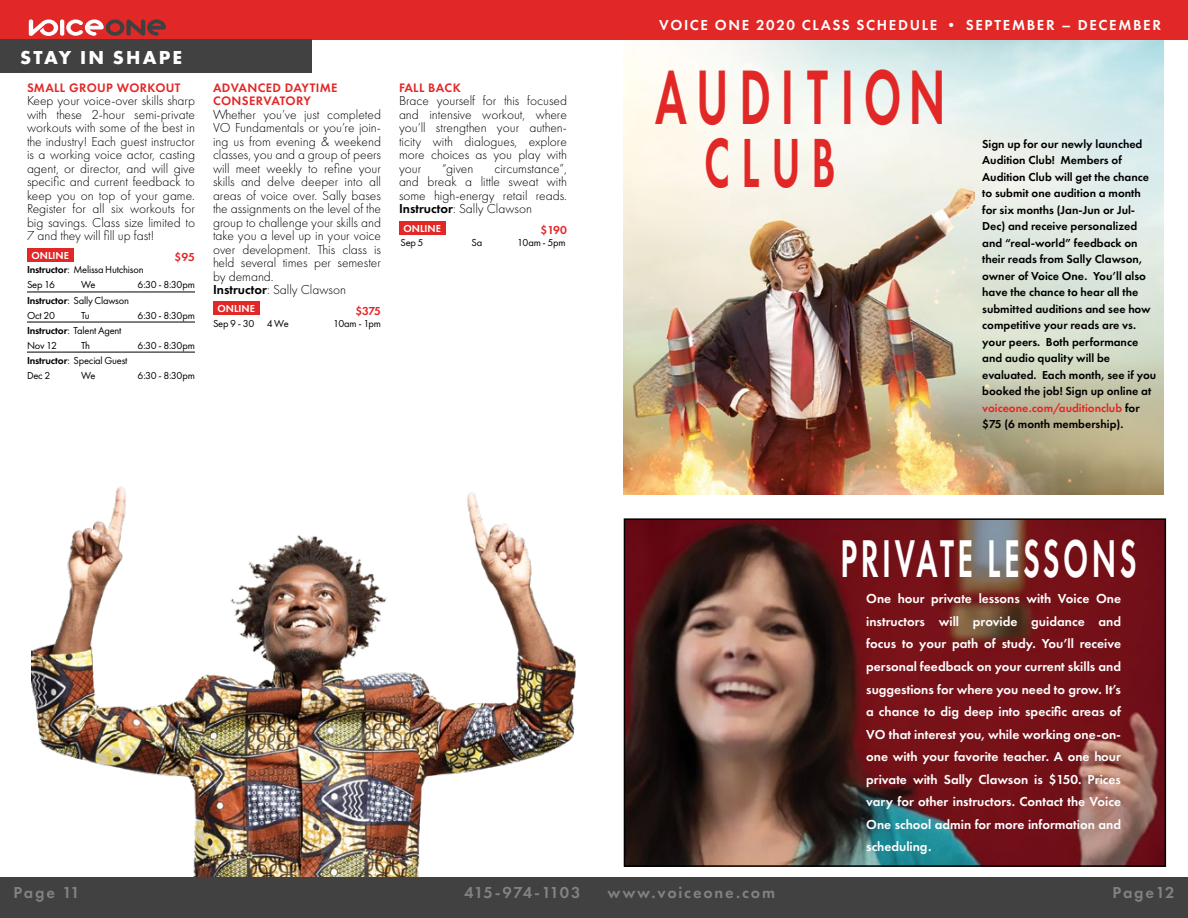
<style>
.page{position:relative;width:1188px;height:918px;background:#fff}
.page>*{position:absolute;margin:0;border:0;box-sizing:border-box;transform-origin:0 0}
.t1{font:600 80.1px "Futura PT";letter-spacing:.21em;color:#e12827;scale:.59 1}
.t2{font:600 72.15px "Futura PT";color:#e12827;scale:.59 1}
.t3{font:600 55.2px "Futura PT";letter-spacing:.11em;color:#fff;scale:.57 1}
.t4{font:700 19.5px "Futura PT";letter-spacing:.11em;color:#fff}
.t5{font:600 16.5px "Futura PT";letter-spacing:.11em;color:#808285}
.t6{font:600 16.5px "Futura PT";letter-spacing:.04em;color:#808285}
.t7{font:600 15px "Futura PT";letter-spacing:.11em;color:#fff}
.t8{font:300 13.5px/13.5px "Futura PT";color:#000;text-align:justify}
.t9{font:600 13.5px/22.5px "Futura PT";color:#fff;text-align:justify}
.t10{font:600 12.75px/13.5px "Futura PT";letter-spacing:.03em;color:#e12827}
.t11{font:600 12px/16.5px "Futura PT";color:#000}
.t12{font:600 12px "Futura PT";letter-spacing:-.055em;color:#e12827}
.t13{font:10.5px/15px "Futura PT";letter-spacing:-.02em;color:#000}
.t14{font:600 10.5px "Futura PT";color:#fff}
.s1{font-weight:600}
.s2{color:#e12827}
</style>
<div class="page">
<img style="left:624px;top:40px;width:540px;height:455px">
<img style="left:31px;top:486px;width:578px;height:392px">
<img style="left:627px;top:521px;width:536px;height:343px">
<div style="left:624px;top:518px;width:542px;height:349px;border:2px solid #000"></div>
<div style="left:580px;top:878px;width:608px;height:40px;background:#414142"></div>
<div style="left:0;top:878px;width:608px;height:40px;background:#414142"></div>
<div style="left:580px;top:0;width:608px;height:40px;background:#e12827"></div>
<div style="left:0;top:0;width:608px;height:40px;background:#e12827"></div>
<hr style="left:60px;top:19px;width:4px;height:17px;background:#fff;border-radius:2px">
<svg style="left:66px;top:19px;width:100px;height:17px"></svg>
<svg style="left:29px;top:19px;width:29px;height:17px"></svg>
<hr style="left:27px;top:292px;width:54px;height:1px;background:#000">
<hr style="left:81px;top:292px;width:41px;height:1px;background:#000">
<hr style="left:122px;top:292px;width:73px;height:1px;background:#000">
<hr style="left:27px;top:322px;width:54px;height:1px;background:#000">
<hr style="left:81px;top:322px;width:41px;height:1px;background:#000">
<hr style="left:122px;top:322px;width:73px;height:1px;background:#000">
<hr style="left:27px;top:352px;width:54px;height:1px;background:#000">
<hr style="left:81px;top:352px;width:41px;height:1px;background:#000">
<hr style="left:122px;top:352px;width:73px;height:1px;background:#000">
<div style="left:0;top:40px;width:311px;height:33px;background:#414142"></div>
<div style="left:27px;top:248px;width:46px;height:14px;background:#e12827"></div>
<div style="left:213px;top:301px;width:46px;height:13px;background:#e12827"></div>
<div style="left:399px;top:221px;width:46px;height:14px;background:#e12827"></div>
<h3 class="t4" style="left:20px;top:45px;width:163px">STAY IN SHAPE</h3>
<p class="t10" style="left:27px;top:81px;width:155px">SMALL GROUP WORKOUT</p>
<p class="t8" style="left:27px;top:94px;width:170px">Keep your voice-over skills sharp with these 2-hour semi-private workouts with some of the best in the industry! Each guest instructor is a working voice actor, casting agent, or director, and will give specific and current feedback to keep you on top of your game.<br>Register for all six workouts for big savings. Class size limited to 7 and they will fill up fast!</p>
<p class="t12" style="left:175px;top:249px;width:22px">$95</p>
<p class="t13" style="left:27px;top:262px;width:118px"><span class="s1">Instructor</span>: Melissa Hutchison<br>Sep 16</p>
<p class="t14" style="left:32px;top:249px;width:39px">ONLINE</p>
<p class="t13" style="left:81px;top:277px;width:16px">We</p>
<p class="t13" style="left:138px;top:277px;width:59px">6:30 - 8:30pm</p>
<p class="t13" style="left:27px;top:292px;width:104px"><span class="s1">Instructor</span>: Sally Clawson<br>Oct 20</p>
<p class="t13" style="left:81px;top:307px;width:10px">Tu</p>
<p class="t13" style="left:138px;top:307px;width:59px">6:30 - 8:30pm</p>
<p class="t13" style="left:27px;top:323px;width:96px"><span class="s1">Instructor</span>: Talent Agent<br>Nov 12</p>
<p class="t13" style="left:81px;top:338px;width:11px">Th</p>
<p class="t13" style="left:138px;top:338px;width:59px">6:30 - 8:30pm</p>
<p class="t13" style="left:27px;top:353px;width:102px"><span class="s1">Instructor</span>: Special Guest<br>Dec 2</p>
<p class="t13" style="left:81px;top:368px;width:16px">We</p>
<p class="t13" style="left:138px;top:368px;width:59px">6:30 - 8:30pm</p>
<p class="t10" style="left:213px;top:81px;width:126px">ADVANCED DAYTIME<br>CONSERVATORY</p>
<p class="t8" style="left:213px;top:108px;width:170px;text-align:left">Whether you’ve just completed<br>VO Fundamentals or you’re join&shy;ing us from evening &amp; weekend classes, you and a group of peers will meet weekly to refine your skills and delve deeper into all areas of voice over. Sally bases the assignments on the level of the group to challenge your skills and take you a level up in your voice over development. This class is held several times per semester by demand.<br><span class="s1">Instructor</span>: Sally Clawson</p>
<p class="t12" style="left:355px;top:303px;width:27px">$375</p>
<p class="t13" style="left:213px;top:316px;width:77px">Sep 9 - 30 4 We</p>
<p class="t13" style="left:333px;top:316px;width:49px">10am - 1pm</p>
<p class="t14" style="left:218px;top:301px;width:39px">ONLINE</p>
<p class="t10" style="left:399px;top:81px;width:63px">FALL BACK</p>
<p class="t8" style="left:399px;top:94px;width:170px">Brace yourself for this focused and intensive workout, where you’ll strengthen your authen&shy;ticity with dialogues, explore more choices as you play with your</p>
<p class="t8" style="left:399px;top:162px;width:170px;text-indent:95px">circumstance”, and break a little sweat with some high-energy retail reads.<br><span class="s1">Instructor</span>: Sally Clawson</p>
<p class="t12" style="left:541px;top:222px;width:28px">$190</p>
<p class="t13" style="left:400px;top:235px;width:25px">Sep 5</p>
<p class="t13" style="left:471px;top:235px;width:12px">Sa</p>
<p class="t13" style="left:517px;top:235px;width:50px">10am - 5pm</p>
<p class="t8" style="left:442px;top:162px;width:33px">“given</p>
<p class="t14" style="left:404px;top:222px;width:39px">ONLINE</p>
<p class="t7" style="left:659px;top:15px;width:503px">VOICE ONE 2020 CLASS SCHEDULE • SEPTEMBER – DECEMBER</p>
<h1 class="t1" style="left:655px;top:47px;width:494px">AUDITION</h1>
<h2 class="t2" style="left:704px;top:118px;width:224px">CLUB</h2>
<p class="t11" style="left:982px;top:135px;width:176px">Sign up for our newly launched<br>Audition Club! Members of<br>Audition Club will get the chance to submit one audition a month for six months (Jan-Jun or Jul-<br>Dec) and receive personalized and “real-world” feedback on their reads from Sally Clawson, owner of Voice One. You’ll also have the chance to hear all the submitted auditions and see how competitive your reads are vs. your peers. Both performance and audio quality will be evaluated. Each month, see if you booked the job! Sign up online at <span class="s2">voiceone.com/auditionclub</span> for $75 (6 month membership).</p>
<h3 class="t3" style="left:840px;top:524px;width:521px">PRIVATE LESSONS</h3>
<p class="t9" style="left:866px;top:588px;width:256px">One hour private lessons with Voice One instructors will provide guidance and focus to your path of study. You’ll receive personal feedback on your current skills and suggestions for where you need to grow. It’s a chance to dig deep into specific areas of VO that interest you, while working one-on&shy;one with your favorite teacher. A one hour private with Sally Clawson is $150. Prices vary for other instructors. Contact the Voice One school admin for more information and scheduling.</p>
<p class="t5" style="left:14px;top:882px;width:68px">Page 11</p>
<p class="t6" style="left:464px;top:882px;width:118px">415-974-1103</p>
<p class="t5" style="left:608px;top:882px;width:169px">www.voiceone.com</p>
<p class="t5" style="left:1113px;top:882px;width:63px">Page12</p>
</div>
